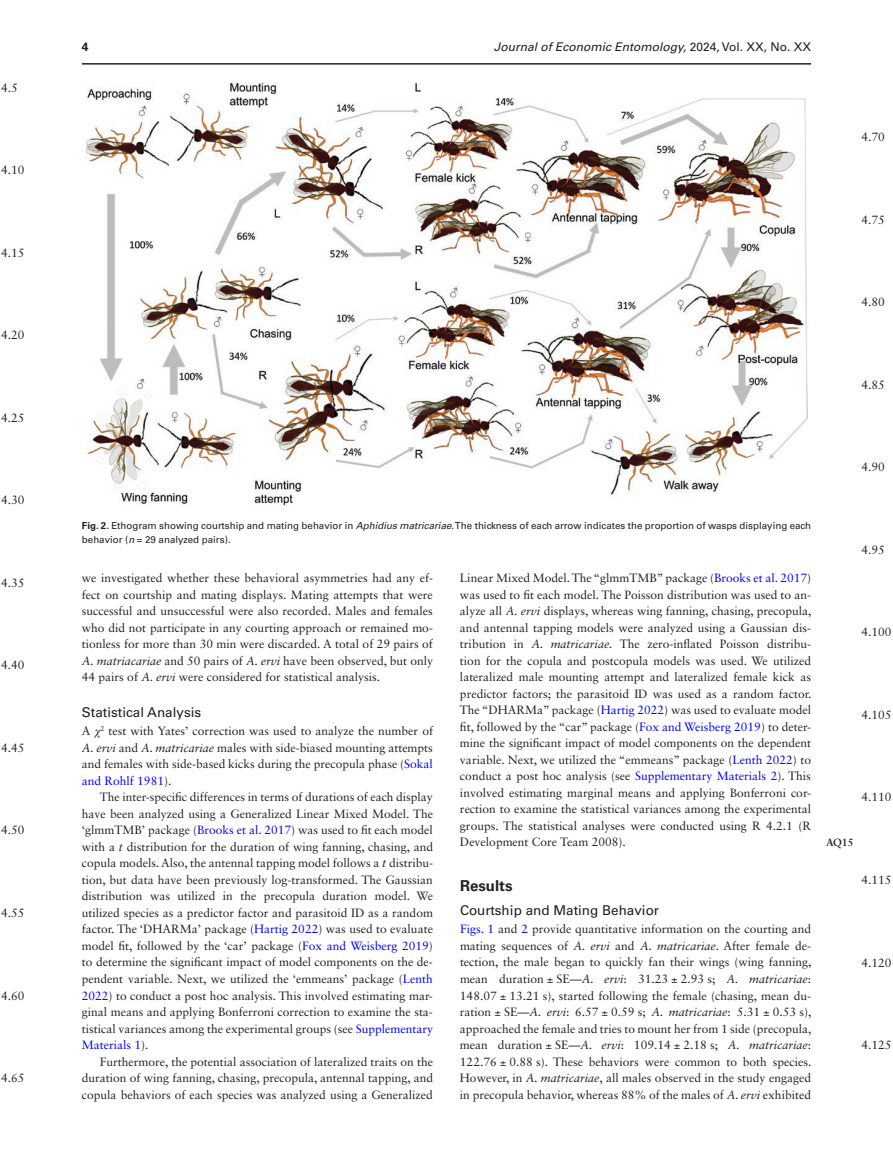
<style>
.page{position:relative;width:893px;height:1174px;background:#fff}
.page>*{position:absolute;margin:0;border:0;box-sizing:border-box;transform-origin:0 0}
.t1{font:700 15px "Univers LT Std";color:#231f20}
.t2{font:13.5px "Univers LT Std";color:#231f20}
.t3{font:12px/16.5px "Sabon LT Std";color:#231f20;text-align:justify}
.t4{font:italic 12px "Univers LT Std";color:#231f20}
.t5{font:700 12px "Univers LT Std";color:#231f20}
.t6{font:700 10.5px "Sabon LT Std";color:#231f20}
.t7{font:9.75px/14.2px "Univers LT Std";color:#231f20}
.s1{font-style:normal}
.s2{font-weight:700}
.s3{font-style:italic}
.s4{font-family:"Gandhari Unicode";font-style:italic}
.s5{color:#00f}
</style>
<div class="page">
<hr style="left:82px;top:63px;width:729px;height:2px;background:#231f20">
<img style="left:86px;top:82px;width:721px;height:423px">
<p class="t3" style="left:1px;top:79px;width:18px">4.5</p>
<p class="t3" style="left:1px;top:162px;width:25px">4.10</p>
<p class="t3" style="left:1px;top:244px;width:25px">4.15</p>
<p class="t3" style="left:1px;top:327px;width:25px">4.20</p>
<p class="t3" style="left:1px;top:409px;width:25px">4.25</p>
<p class="t3" style="left:1px;top:492px;width:25px">4.30</p>
<p class="t3" style="left:1px;top:574px;width:25px">4.35</p>
<p class="t3" style="left:1px;top:657px;width:25px">4.40</p>
<p class="t3" style="left:1px;top:739px;width:25px">4.45</p>
<p class="t3" style="left:1px;top:822px;width:25px">4.50</p>
<p class="t3" style="left:1px;top:904px;width:25px">4.55</p>
<p class="t3" style="left:1px;top:987px;width:25px">4.60</p>
<p class="t3" style="left:1px;top:1069px;width:25px">4.65</p>
<p class="t5" style="left:82px;top:40px;width:8px">4</p>
<p class="t4" style="left:494px;top:40px;width:319px">Journal of Economic Entomology, <span class="s1">2024, Vol. XX, No. XX</span></p>
<p class="t3" style="left:861px;top:129px;width:25px">4.70</p>
<p class="t3" style="left:861px;top:211px;width:25px">4.75</p>
<p class="t3" style="left:861px;top:294px;width:25px">4.80</p>
<p class="t3" style="left:861px;top:376px;width:25px">4.85</p>
<p class="t3" style="left:861px;top:459px;width:25px">4.90</p>
<p class="t7" style="left:82px;top:518px;width:730px"><span class="s2">Fig. 2.</span> Ethogram showing courtship and mating behavior in <span class="s3">Aphidius matricariae</span>. The thickness of each arrow indicates the proportion of wasps displaying each behavior (<span class="s3">n</span> = 29 analyzed pairs).</p>
<p class="t3" style="left:82px;top:570px;width:353px">we investigated whether these behavioral asymmetries had any ef&shy;fect on courtship and mating displays. Mating attempts that were successful and unsuccessful were also recorded. Males and females who did not participate in any courting approach or remained mo&shy;tionless for more than 30 min were discarded. A total of 29 pairs of <span class="s3">A. matriacariae</span> and 50 pairs of <span class="s3">A. ervi</span> have been observed, but only 44 pairs of <span class="s3">A. ervi</span> were considered for statistical analysis.</p>
<p class="t2" style="left:82px;top:704px;width:121px">Statistical Analysis</p>
<p class="t3" style="left:82px;top:723px;width:353px">A <span class="s4">χ</span><sup>2</sup> test with Yates’ correction was used to analyze the number of <span class="s3">A. ervi</span> and <span class="s3">A. matricariae</span> males with side-biased mounting attempts and females with side-based kicks during the precopula phase (<span class="s5">Sokal and Rohlf 1981</span>).</p>
<p class="t3" style="left:82px;top:789px;width:353px;text-indent:18px">The inter-specific differences in terms of durations of each display have been analyzed using a Generalized Linear Mixed Model. The ‘glmmTMB’ package (<span class="s5">Brooks et al. 2017</span>) was used to fit each model with a <span class="s3">t</span> distribution for the duration of wing fanning, chasing, and copula models. Also, the antennal tapping model follows a <span class="s3">t</span> distribu&shy;tion, but data have been previously log-transformed. The Gaussian distribution was utilized in the precopula duration model. We utilized species as a predictor factor and parasitoid ID as a random factor. The ‘DHARMa’ package (<span class="s5">Hartig 2022</span>) was used to evaluate model fit, followed by the ‘car’ package (<span class="s5">Fox and Weisberg 2019</span>) to determine the significant impact of model components on the de&shy;pendent variable. Next, we utilized the ‘emmeans’ package (<span class="s5">Lenth 2022</span>) to conduct a post hoc analysis. This involved estimating mar&shy;ginal means and applying Bonferroni correction to examine the sta&shy;tistical variances among the experimental groups (see <span class="s5">Supplementary Materials 1</span>).</p>
<p class="t3" style="left:82px;top:1053px;width:353px;text-indent:18px">Furthermore, the potential association of lateralized traits on the duration of wing fanning, chasing, precopula, antennal tapping, and copula behaviors of each species was analyzed using a Generalized</p>
<p class="t3" style="left:460px;top:570px;width:353px">Linear Mixed Model. The “glmmTMB” package (<span class="s5">Brooks et al. 2017</span>) was used to fit each model. The Poisson distribution was used to an&shy;alyze all <span class="s3">A. ervi</span> displays, whereas wing fanning, chasing, precopula, and antennal tapping models were analyzed using a Gaussian dis&shy;tribution in <span class="s3">A. matricariae.</span> The zero-inflated Poisson distribu&shy;tion for the copula and postcopula models was used. We utilized lateralized male mounting attempt and lateralized female kick as predictor factors; the parasitoid ID was used as a random factor.<br>The “DHARMa” package (<span class="s5">Hartig 2022</span>) was used to evaluate model fit, followed by the “car” package (<span class="s5">Fox and Weisberg 2019</span>) to deter&shy;mine the significant impact of model components on the dependent variable. Next, we utilized the “emmeans” package (<span class="s5">Lenth 2022</span>) to conduct a post hoc analysis (see <span class="s5">Supplementary Materials 2</span>). This involved estimating marginal means and applying Bonferroni cor&shy;rection to examine the statistical variances among the experimental groups. The statistical analyses were conducted using R 4.2.1 (R Development Core Team 2008).</p>
<p class="t1" style="left:460px;top:877px;width:54px">Results</p>
<p class="t2" style="left:460px;top:902px;width:201px">Courtship and Mating Behavior</p>
<p class="t3" style="left:460px;top:921px;width:353px"><span class="s5">Figs. 1</span> and <span class="s5">2</span> provide quantitative information on the courting and mating sequences of <span class="s3">A. ervi</span> and <span class="s3">A. matricariae</span>. After female de&shy;tection, the male began to quickly fan their wings (wing fanning, mean duration ± SE—<span class="s3">A. ervi</span>: 31.23 ± 2.93 s; <span class="s3">A. matricariae</span>:<br>148.07 ± 13.21 s), started following the female (chasing, mean du&shy;ration ± SE—<span class="s3">A. ervi</span>: 6.57 ± 0.59 s; <span class="s3">A. matricariae</span>: 5.31 ± 0.53 s), approached the female and tries to mount her from 1 side (precopula, mean duration ± SE—<span class="s3">A. ervi</span>: 109.14 ± 2.18 s; <span class="s3">A. matricariae</span>:<br>122.76 ± 0.88 s). These behaviors were common to both species.<br>However, in <span class="s3">A. matricariae</span>, all males observed in the study engaged in precopula behavior, whereas 88% of the males of <span class="s3">A. ervi</span> exhibited</p>
<p class="t3" style="left:861px;top:541px;width:25px">4.95</p>
<p class="t3" style="left:861px;top:624px;width:31px">4.100</p>
<p class="t3" style="left:861px;top:706px;width:31px">4.105</p>
<p class="t3" style="left:861px;top:789px;width:31px">4.110</p>
<p class="t6" style="left:826px;top:835px;width:29px">AQ15</p>
<p class="t3" style="left:861px;top:871px;width:31px">4.115</p>
<p class="t3" style="left:861px;top:954px;width:31px">4.120</p>
<p class="t3" style="left:861px;top:1036px;width:31px">4.125</p>
</div>
